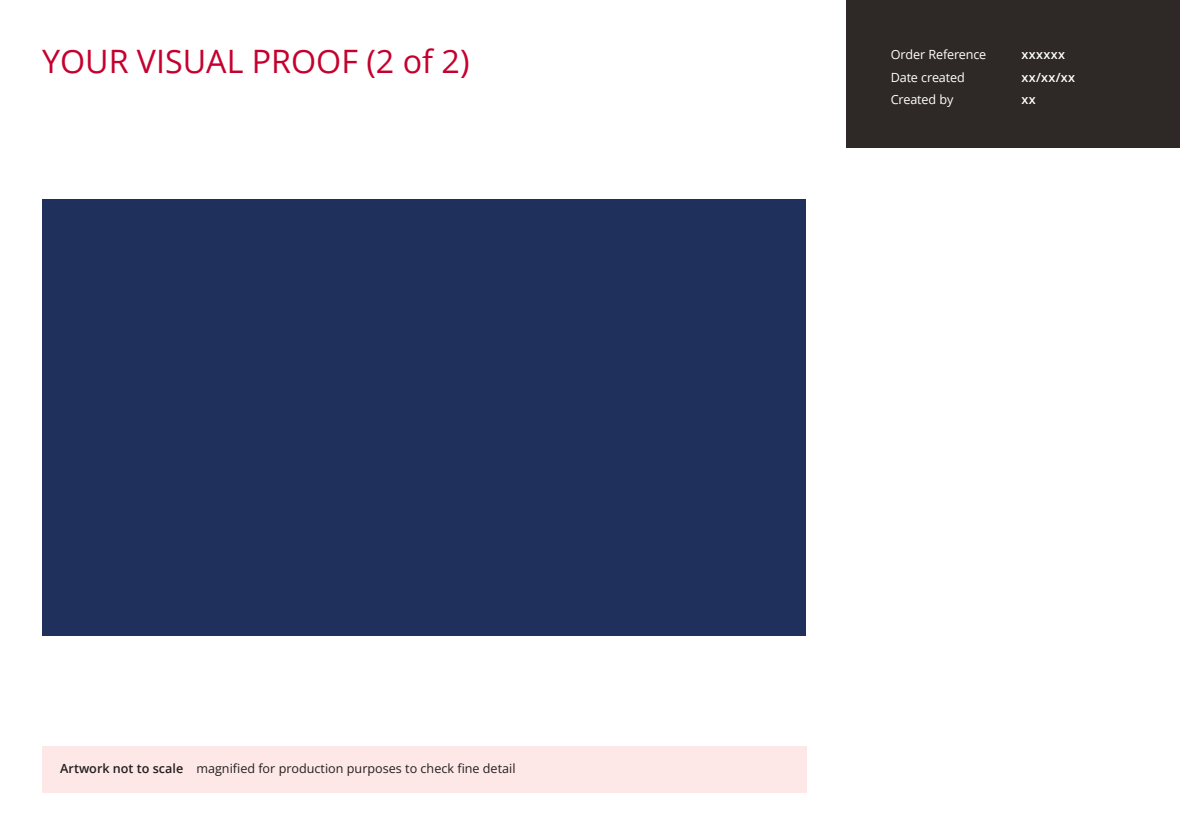
<style>
.page{position:relative;width:1180px;height:835px;background:#fff}
.page>*{position:absolute;margin:0;border:0;box-sizing:border-box;transform-origin:0 0}
.t1{font:32.23px "Open Sans";color:#c5002e}
.t2{font:12.6px "Open Sans";color:#231f20}
.t3{font:12.6px/22.4px "Open Sans";letter-spacing:-.015em;color:#fff}
.t4{font:600 12.6px/22.4px "Open Sans";letter-spacing:.03em;color:#fff}
.s1{font-weight:600}
</style>
<div class="page">
<div style="left:847px;top:0;width:333px;height:148px;background:#2e2926"></div>
<div style="left:42px;top:745px;width:765px;height:47px;background:#fde8e7"></div>
<div style="left:42px;top:199px;width:763px;height:436px;background:#20305c"></div>
<h1 class="t1" style="left:42px;top:39px;width:429px">YOUR VISUAL PROOF (2 of 2)</h1>
<p class="t4" style="left:1021px;top:43px;width:55px">xxxxxx xx/xx/xx xx</p>
<p class="t3" style="left:891px;top:43px;width:97px">Order Reference<br>Date created<br>Created by</p>
<p class="t2" style="left:60px;top:759px;width:457px"><span class="s1">Artwork not to scale</span> magnified for production purposes to check fine detail</p>
</div>
